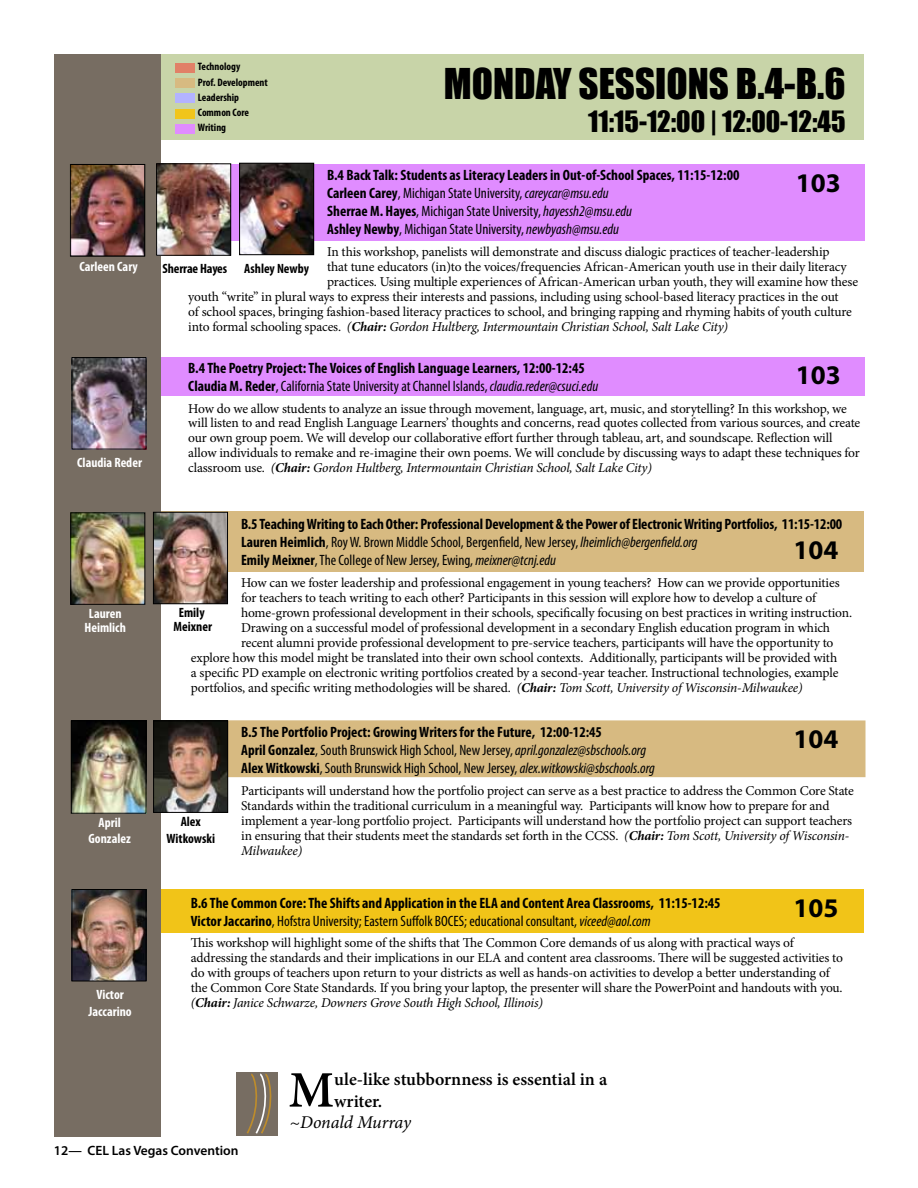
<style>
.page{position:relative;width:918px;height:1188px;background:#fff}
.page>*{position:absolute;margin:0;border:0;box-sizing:border-box;transform-origin:0 0}
.t1{font:600 51.3px "Minion Pro";color:#000}
.t2{font:39px "Impact";color:#000}
.t3{font:27px "Impact";color:#000}
.t4{font:700 27px "Myriad Pro";color:#000}
.t5{font:600 18px "Minion Pro";color:#000}
.t6{font:italic 18px "Minion Pro";letter-spacing:-.01em;color:#000}
.t7{font:700 condensed 15px/18px "Myriad Pro";color:#000}
.t8{font:13.5px/15px "Minion Pro";letter-spacing:-.01em;color:#000}
.t9{font:italic 13.5px "Minion Pro";letter-spacing:-.02em;color:#000}
.t10{font:700 condensed 13.5px/16.2px "Myriad Pro";color:#fff;text-align:center}
.t11{font:700 condensed 13.5px/13.5px "Myriad Pro";color:#000;text-align:center}
.t12{font:600 13.5px "Myriad Pro";color:#000}
.t13{font:700 condensed 10.8px "Myriad Pro";color:#000}
.s1{font-weight:400}
.s2{font-weight:400;font-style:italic}
.s3{font-style:normal}
.s4{font-weight:700}
.s5{font-style:italic}
.s6{font-weight:700;font-style:italic}
</style>
<div class="page">
<div style="left:54px;top:54px;width:810px;height:85px;background:#c8d4a8"></div>
<div style="left:127px;top:164px;width:738px;height:76px;background:#e08cff"></div>
<div style="left:127px;top:357px;width:738px;height:39px;background:#e08cff"></div>
<div style="left:127px;top:511px;width:737px;height:61px;background:#d7ba81"></div>
<div style="left:129px;top:720px;width:737px;height:57px;background:#d7ba81"></div>
<div style="left:127px;top:889px;width:737px;height:44px;background:#f1c418"></div>
<div style="left:54px;top:54px;width:106px;height:1083px;background:#776d62"></div>
<img style="left:158px;top:165px;width:71px;height:89px">
<div style="left:156px;top:163px;width:75px;height:93px;border:1px solid #000"></div>
<img style="left:72px;top:166px;width:71px;height:88px">
<div style="left:70px;top:164px;width:75px;height:92px;border:1px solid #000"></div>
<img style="left:241px;top:165px;width:71px;height:88px">
<div style="left:239px;top:163px;width:75px;height:92px;border:1px solid #000"></div>
<img style="left:74px;top:359px;width:70px;height:89px">
<div style="left:72px;top:357px;width:74px;height:93px;border:1px solid #000"></div>
<img style="left:72px;top:514px;width:71px;height:89px">
<div style="left:70px;top:512px;width:75px;height:93px;border:1px solid #000"></div>
<img style="left:155px;top:514px;width:71px;height:88px">
<div style="left:153px;top:512px;width:75px;height:92px;border:1px solid #000"></div>
<img style="left:74px;top:891px;width:70px;height:88px">
<div style="left:72px;top:889px;width:74px;height:92px;border:1px solid #000"></div>
<img style="left:73px;top:722px;width:71px;height:90px">
<div style="left:71px;top:720px;width:75px;height:94px;border:1px solid #000"></div>
<img style="left:155px;top:722px;width:71px;height:89px">
<div style="left:153px;top:720px;width:75px;height:93px;border:1px solid #000"></div>
<div style="left:175px;top:64px;width:20px;height:9px;background:#e18067"></div>
<div style="left:175px;top:79px;width:20px;height:9px;background:#d7ba81"></div>
<div style="left:175px;top:94px;width:20px;height:9px;background:#b3b3ff"></div>
<div style="left:175px;top:109px;width:20px;height:9px;background:#f1c51b"></div>
<div style="left:175px;top:124px;width:20px;height:9px;background:#e08cff"></div>
<div style="left:237px;top:1072px;width:41px;height:63px;background:#776d62"></div>
<svg style="left:245px;top:1073px;width:32px;height:63px"></svg>
<p class="t13" style="left:198px;top:60px;width:44px">Technology</p>
<p class="t13" style="left:198px;top:106px;width:53px">Common Core</p>
<p class="t13" style="left:198px;top:76px;width:72px">Prof. Development</p>
<p class="t13" style="left:198px;top:121px;width:30px">Writing</p>
<p class="t13" style="left:198px;top:91px;width:43px">Leadership</p>
<h2 class="t2" style="left:444px;top:54px;width:403px">MONDAY SESSIONS B.4-B.6</h2>
<h3 class="t3" style="left:588px;top:101px;width:259px">11:15-12:00 | 12:00-12:45</h3>
<p class="t7" style="left:327px;top:166px;width:414px">B.4 Back Talk: Students as Literacy Leaders in Out-of-School Spaces, 11:15-12:00<br>Carleen Carey<span class="s1">, Michigan State University,</span> <span class="s2">careycar@msu.edu<br></span>Sherrae M. Hayes<span class="s1">, Michigan State University,</span> <span class="s2">hayessh2@msu.edu<br></span>Ashley Newby<span class="s1">, Michigan State University,</span> <span class="s2">newbyash@msu.edu</span></p>
<p class="t8" style="left:327px;top:244px;width:504px">In this workshop, panelists will demonstrate and discuss dialogic practices of teacher-leadership</p>
<p class="t8" style="left:327px;top:259px;width:521px">that tune educators (in)to the voices/frequencies African-American youth use in their daily literacy</p>
<p class="t8" style="left:327px;top:274px;width:533px">practices. Using multiple experiences of African-American urban youth, they will examine how these</p>
<p class="t8" style="left:188px;top:289px;width:652px">youth “write” in plural ways to express their interests and passions, including using school-based literacy practices in the out</p>
<p class="t8" style="left:188px;top:304px;width:665px">of school spaces, bringing fashion-based literacy practices to school, and bringing rapping and rhyming habits of youth culture</p>
<p class="t9" style="left:188px;top:317px;width:541px"><span class="s3">into formal schooling spaces.</span> (<span class="s4">Chair:</span> Gordon Hultberg, Intermountain Christian School, Salt Lake City)</p>
<h3 class="t4" style="left:796px;top:166px;width:46px">103</h3>
<p class="t10" style="left:80px;top:259px;width:60px">Carleen Cary</p>
<p class="t11" style="left:163px;top:261px;width:66px">Sherrae Hayes</p>
<p class="t11" style="left:244px;top:261px;width:66px">Ashley Newby</p>
<p class="t10" style="left:77px;top:454px;width:66px">Claudia Reder</p>
<p class="t7" style="left:188px;top:358px;width:411px">B.4 The Poetry Project: The Voices of English Language Learners, 12:00-12:45<br>Claudia M. Reder<span class="s1">, California State University at Channel Islands,</span> <span class="s2">claudia.reder@csuci.edu</span></p>
<p class="t8" style="left:188px;top:401px;width:673px">How do we allow students to analyze an issue through movement, language, art, music, and storytelling? In this workshop, we will listen to and read English Language Learners’ thoughts and concerns, read quotes collected from various sources, and create our own group poem. We will develop our collaborative effort further through tableau, art, and soundscape. Reflection will allow individuals to remake and re-imagine their own poems. We will conclude by discussing ways to adapt these techniques for classroom use. <span class="s5">(</span><span class="s6">Chair:</span> <span class="s5">Gordon Hultberg, Intermountain Christian School, Salt Lake City)</span></p>
<h3 class="t4" style="left:796px;top:357px;width:46px">103</h3>
<p class="t7" style="left:241px;top:515px;width:603px">B.5 Teaching Writing to Each Other: Professional Development &amp; the Power of Electronic Writing Portfolios, 11:15-12:00<br>Lauren Heimlich<span class="s1">, Roy W. Brown Middle School, Bergenfield, New Jersey,</span> <span class="s2">lheimlich@bergenfield.org<br></span>Emily Meixner<span class="s1">, The College of New Jersey, Ewing,</span> <span class="s2">meixner@tcnj.edu</span></p>
<p class="t8" style="left:241px;top:575px;width:600px">How can we foster leadership and professional engagement in young teachers? How can we provide opportunities</p>
<p class="t8" style="left:241px;top:590px;width:577px">for teachers to teach writing to each other? Participants in this session will explore how to develop a culture of</p>
<p class="t8" style="left:241px;top:605px;width:613px">home-grown professional development in their schools, specifically focusing on best practices in writing instruction.</p>
<p class="t8" style="left:241px;top:620px;width:591px">Drawing on a successful model of professional development in a secondary English education program in which</p>
<p class="t8" style="left:241px;top:635px;width:594px">recent alumni provide professional development to pre-service teachers, participants will have the opportunity to</p>
<p class="t8" style="left:191px;top:650px;width:648px">explore how this model might be translated into their own school contexts. Additionally, participants will be provided with</p>
<p class="t8" style="left:191px;top:665px;width:649px">a specific PD example on electronic writing portfolios created by a second-year teacher. Instructional technologies, example</p>
<p class="t8" style="left:191px;top:680px;width:613px">portfolios, and specific writing methodologies will be shared. <span class="s5">(</span><span class="s6">Chair:</span> <span class="s5">Tom Scott, University of Wisconsin-Milwaukee)</span></p>
<h3 class="t4" style="left:794px;top:532px;width:46px">104</h3>
<p class="t10" style="left:85px;top:607px;width:43px;line-height:13.5px">Lauren<br>Heimlich</p>
<p class="t11" style="left:174px;top:606px;width:40px">Emily<br>Meixner</p>
<p class="t10" style="left:89px;top:814px;width:44px">April<br>Gonzalez</p>
<p class="t11" style="left:166px;top:813px;width:50px;line-height:16.2px">Alex<br>Witkowski</p>
<p class="t7" style="left:241px;top:723px;width:415px">B.5 The Portfolio Project: Growing Writers for the Future, 12:00-12:45<br>April Gonzalez<span class="s1">, South Brunswick High School, New Jersey,</span> <span class="s2">april.gonzalez@sbschools.org<br></span>Alex Witkowski<span class="s1">, South Brunswick High School, New Jersey,</span> <span class="s2">alex.witkowski@sbschools.org</span></p>
<p class="t8" style="left:241px;top:783px;width:614px">Participants will understand how the portfolio project can serve as a best practice to address the Common Core State Standards within the traditional curriculum in a meaningful way. Participants will know how to prepare for and implement a year-long portfolio project. Participants will understand how the portfolio project can support teachers in ensuring that their students meet the standards set forth in the CCSS. <span class="s5">(</span><span class="s6">Chair:</span> <span class="s5">Tom Scott, University of Wisconsin-Milwaukee)</span></p>
<h3 class="t4" style="left:794px;top:722px;width:46px">104</h3>
<p class="t10" style="left:88px;top:987px;width:45px">Victor<br>Jaccarino</p>
<p class="t7" style="left:191px;top:893px;width:531px">B.6 The Common Core: The Shifts and Application in the ELA and Content Area Classrooms, 11:15-12:45<br>Victor Jaccarino<span class="s1">, Hofstra University; Eastern Suffolk BOCES; educational consultant,</span> <span class="s2">viceed@aol.com</span></p>
<p class="t8" style="left:191px;top:936px;width:654px">This workshop will highlight some of the shifts that The Common Core demands of us along with practical ways of addressing the standards and their implications in our ELA and content area classrooms. There will be suggested activities to do with groups of teachers upon return to your districts as well as hands-on activities to develop a better understanding of the Common Core State Standards. If you bring your laptop, the presenter will share the PowerPoint and handouts with you. <span class="s5">(</span><span class="s6">Chair:</span> <span class="s5">Janice Schwarze, Downers Grove South High School, Illinois)</span></p>
<h3 class="t4" style="left:794px;top:890px;width:46px">105</h3>
<h1 class="t1" style="left:289px;top:1055px;width:47px">M</h1>
<h3 class="t5" style="left:334px;top:1067px;width:275px">ule-like stubbornness is essential in a</h3>
<h3 class="t5" style="left:334px;top:1088px;width:50px">writer.</h3>
<h3 class="t6" style="left:290px;top:1110px;width:123px"><span class="s3">~</span>Donald Murray</h3>
<p class="t12" style="left:54px;top:1142px;width:186px">12— CEL Las Vegas Convention</p>
</div>
